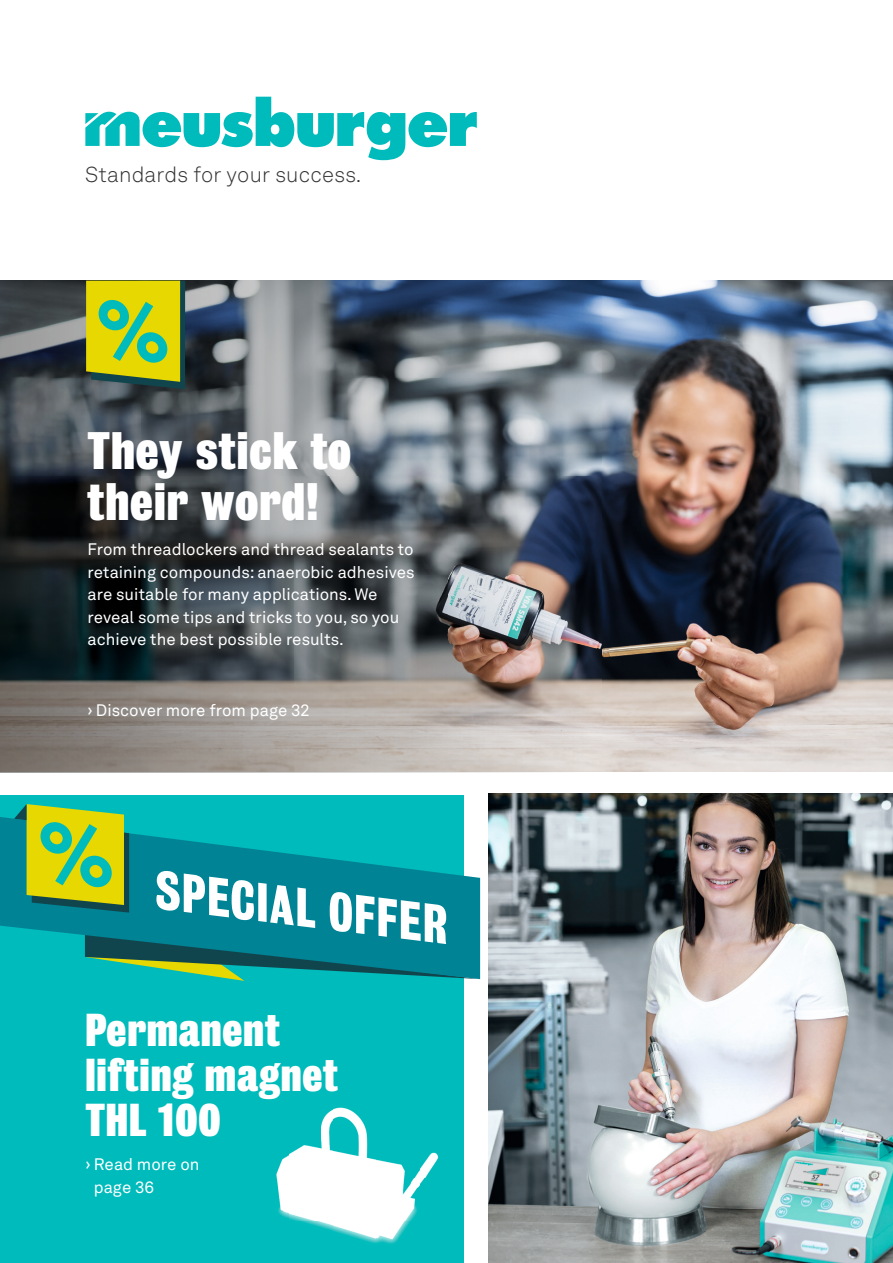
<style>
.page{position:relative;width:893px;height:1263px;background:#fff}
.page>*{position:absolute;margin:0;border:0;box-sizing:border-box;transform-origin:0 0}
.t1{font:700 49.5px "Bureau Grot Condensed";color:#fff}
.t2{font:900 48px/51px "Bureau Grot Condensed";letter-spacing:.02em;color:#fff}
.t3{font:900 42px/45px "Bureau Grot Condensed";letter-spacing:.02em;color:#fff}
.t4{font:300 21.45px "Akkurat LL";letter-spacing:.01em;color:#323232}
.t5{font:16.5px/22.5px "Akkurat LL";color:#fff}
</style>
<div class="page">
<img style="left:0;top:281px;width:893px;height:491px">
<div style="left:0;top:795px;width:463px;height:468px;background:#0bb"></div>
<img style="left:489px;top:793px;width:404px;height:470px">
<img style="left:0;top:281px;width:39px;height:1px">
<svg style="left:86px;top:281px;width:99px;height:108px;background:#a1bc2b"></svg>
<img style="left:276px;top:1091px;width:188px;height:172px">
<img style="left:290px;top:1091px;width:173px;height:172px">
<svg style="left:85px;top:97px;width:392px;height:63px"></svg>
<svg style="left:0;top:817px;width:480px;height:162px;fill:#008395"></svg>
<svg style="left:14px;top:804px;width:115px;height:108px"></svg>
<p class="t4" style="left:85px;top:159px;width:278px">Standards for your success.</p>
<p class="t2" style="left:87px;top:426px;width:265px">They stick to their word!</p>
<p class="t5" style="left:87px;top:538px;width:329px">From threadlockers and thread sealants to retaining compounds: anaerobic adhesives are suitable for many applications. We reveal some tips and tricks to you, so you achieve the best possible results.</p>
<p class="t5" style="left:87px;top:698px;width:224px">› Discover more from page 32</p>
<p class="t1" style="left:161px;top:861px;width:296px;rotate:7deg">SPECIAL OFFER</p>
<p class="t3" style="left:85px;top:1008px;width:254px">Permanent lifting magnet<br>THL 100</p>
<p class="t5" style="left:94px;top:1153px;width:107px;text-indent:-8px">› Read more on page 36</p>
</div>
